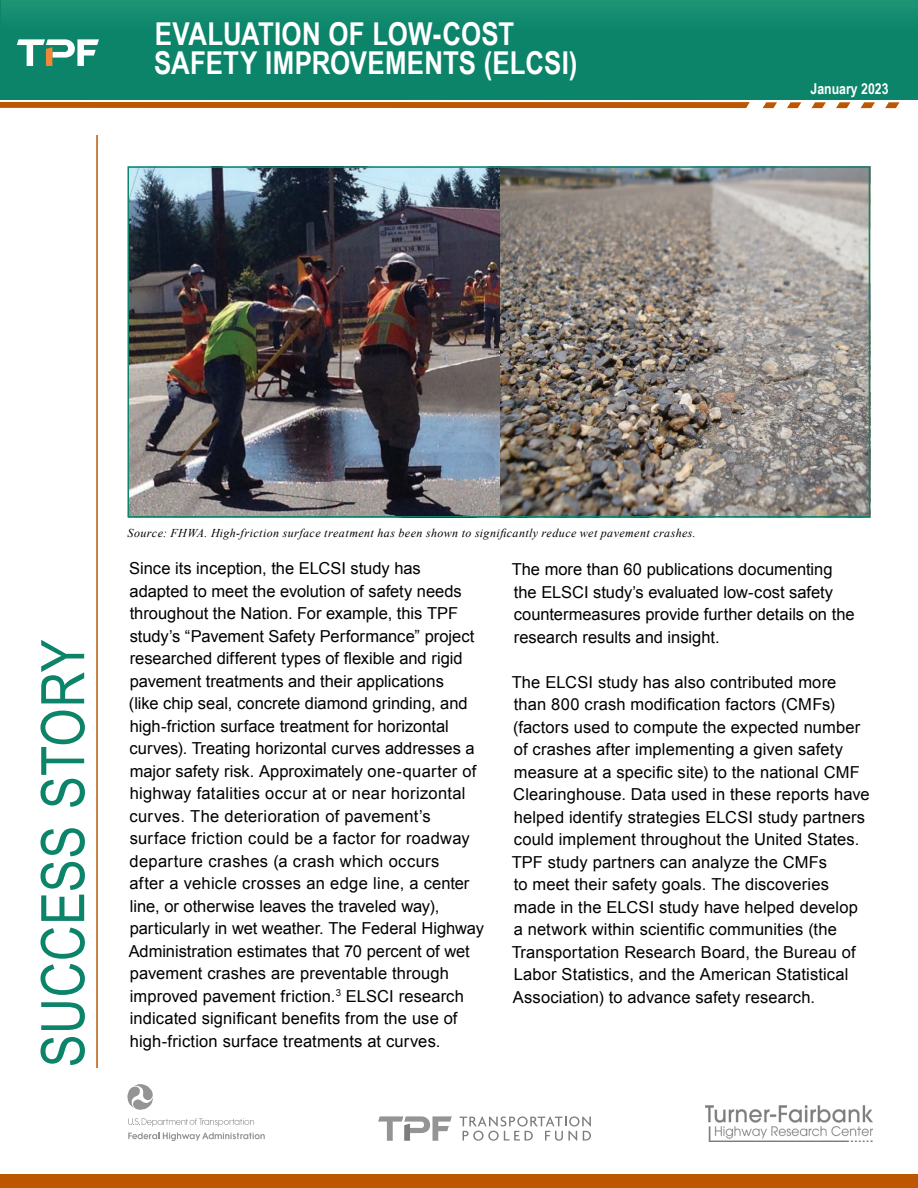
<style>
.page{position:relative;width:918px;height:1188px;background:#fff}
.page>*{position:absolute;margin:0;border:0;box-sizing:border-box;transform-origin:0 0}
.t1{font:60px "Arial Narrow";letter-spacing:.01em;color:#0c846a}
.t2{font:700 31.5px/28.5px "Arial Narrow";letter-spacing:.005em;color:#fff}
.t3{font:16.5px/22.5px "Arial";letter-spacing:.005em;color:#000}
.t4{font:700 15px "Arial Narrow";color:#fff}
.t5{font:italic 12px "Times New Roman";letter-spacing:.035em;color:#000}
</style>
<div class="page">
<div style="left:0;top:0;width:918px;height:100px;background:#0c846a"></div>
<div style="left:2px;top:0;width:916px;height:30px;background:#148c70"></div>
<svg style="left:0;top:102px;width:750px;height:6px;background:#bc5803"></svg>
<svg style="left:763px;top:102px;width:14px;height:6px"></svg>
<svg style="left:787px;top:102px;width:14px;height:6px"></svg>
<svg style="left:812px;top:102px;width:14px;height:6px"></svg>
<svg style="left:836px;top:102px;width:14px;height:6px"></svg>
<svg style="left:861px;top:102px;width:14px;height:6px"></svg>
<svg style="left:885px;top:102px;width:15px;height:6px"></svg>
<svg style="left:17px;top:39px;width:82px;height:27px"></svg>
<div style="left:0;top:1175px;width:918px;height:13px;background:#bc5600"></div>
<hr style="left:96px;top:135px;width:2px;height:933px;background:#bc5600">
<svg style="left:128px;top:1118px;width:126px;height:9px"></svg>
<svg style="left:127px;top:1084px;width:26px;height:26px"></svg>
<svg style="left:128px;top:1133px;width:137px;height:8px"></svg>
<svg style="left:460px;top:1116px;width:131px;height:25px"></svg>
<svg style="left:378px;top:1116px;width:74px;height:25px"></svg>
<img style="left:706px;top:1105px;width:167px;height:36px">
<img style="left:130px;top:169px;width:737px;height:346px">
<div style="left:127px;top:166px;width:743px;height:352px;border:2px solid #0c846a"></div>
<h2 class="t2" style="left:154px;top:18px;width:425px">EVALUATION OF LOW-COST<br>SAFETY IMPROVEMENTS (ELCSI)</h2>
<p class="t4" style="left:811px;top:77px;width:79px">January 2023</p>
<h1 class="t1" style="left:19px;top:1067px;width:429px;rotate:-90deg">SUCCESS STORY</h1>
<p class="t5" style="left:127px;top:525px;width:570px">Source: FHWA. High-friction surface treatment has been shown to significantly reduce wet pavement crashes.</p>
<p class="t3" style="left:129px;top:557px;width:357px">Since its inception, the ELCSI study has<br>adapted to meet the evolution of safety needs throughout the Nation. For example, this TPF study’s “Pavement Safety Performance” project researched different types of flexible and rigid pavement treatments and their applications<br>(like chip seal, concrete diamond grinding, and high-friction surface treatment for horizontal curves). Treating horizontal curves addresses a major safety risk. Approximately one-quarter of highway fatalities occur at or near horizontal curves. The deterioration of pavement’s surface friction could be a factor for roadway departure crashes (a crash which occurs<br>after a vehicle crosses an edge line, a center line, or otherwise leaves the traveled way), particularly in wet weather. The Federal Highway Administration estimates that 70 percent of wet pavement crashes are preventable through improved pavement friction.<sup>3</sup> ELSCI research indicated significant benefits from the use of high-friction surface treatments at curves.</p>
<p class="t3" style="left:512px;top:558px;width:345px">The more than 60 publications documenting the ELSCI study’s evaluated low-cost safety countermeasures provide further details on the research results and insight.</p>
<p class="t3" style="left:512px;top:671px;width:359px">The ELCSI study has also contributed more than 800 crash modification factors (CMFs) (factors used to compute the expected number of crashes after implementing a given safety measure at a specific site) to the national CMF Clearinghouse. Data used in these reports have helped identify strategies ELCSI study partners could implement throughout the United States.<br>TPF study partners can analyze the CMFs<br>to meet their safety goals. The discoveries made in the ELCSI study have helped develop<br>a network within scientific communities (the Transportation Research Board, the Bureau of Labor Statistics, and the American Statistical Association) to advance safety research.</p>
</div>
